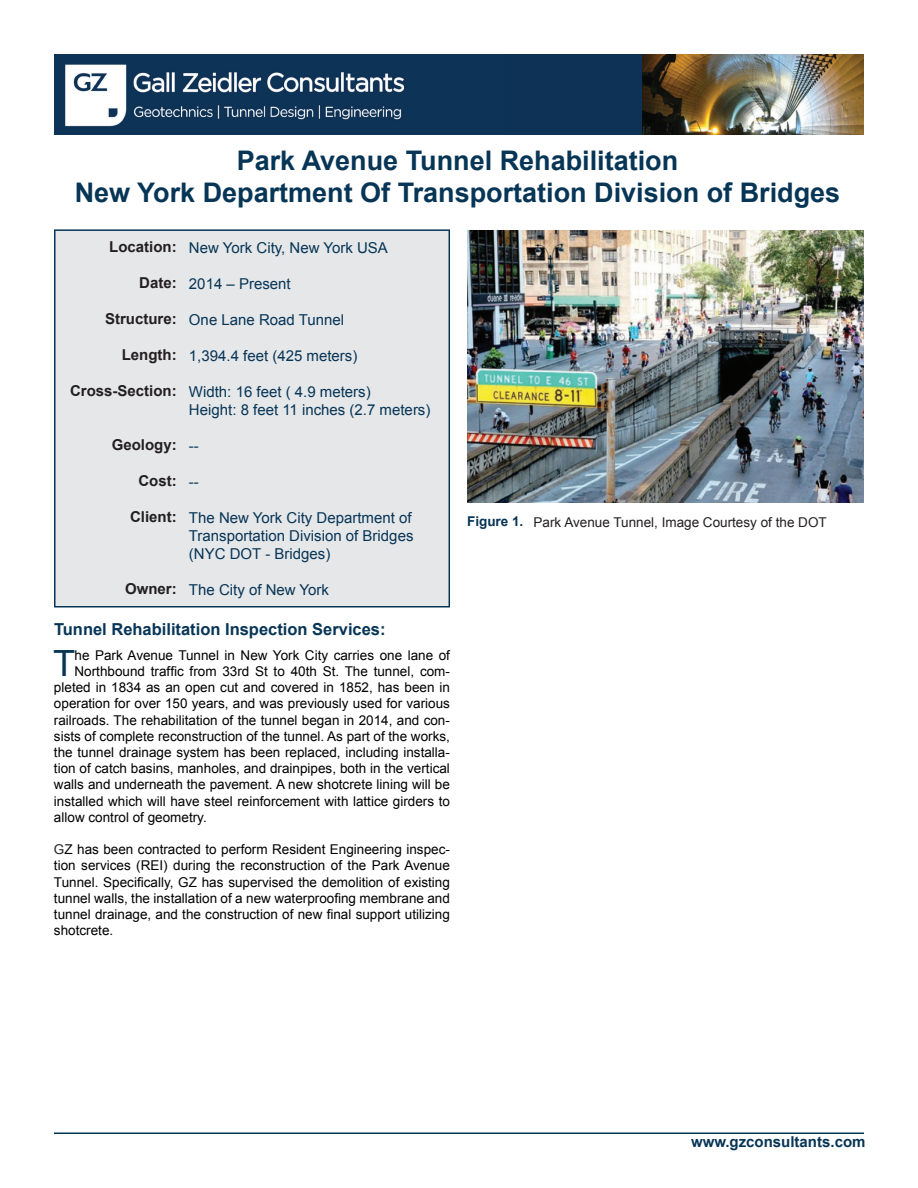
<style>
.page{position:relative;width:918px;height:1188px;background:#fff}
.page>*{position:absolute;margin:0;border:0;box-sizing:border-box;transform-origin:0 0}
.t1{font:36.15px "Arial";color:#073556}
.t2{font:700 27px/32.4px "Arial";color:#073556;text-align:center}
.t3{font:700 16.5px "Arial";color:#073556}
.t4{font:15px/18px "Arial";color:#073556}
.t5{font:700 15px "Arial";color:#231f20}
.t6{font:700 15px "Arial";color:#073556}
.t7{font:13.5px/16.2px "Arial";color:#000;text-align:justify}
.t8{font:13.5px "Arial";color:#231f20}
.s1{font-weight:700;color:#073556}
.s2{color:#231f20}
</style>
<div class="page">
<img style="left:642px;top:54px;width:222px;height:81px">
<div style="left:54px;top:229px;width:396px;height:379px;background:#e6e7e9;border:2px solid #073556"></div>
<hr style="left:54px;top:1132px;width:810px;height:2px;background:#073556">
<img style="left:468px;top:230px;width:396px;height:272px">
<img style="left:54px;top:54px;width:451px;height:81px">
<div style="left:505px;top:54px;width:137px;height:81px;background:#0d3256"></div>
<h2 class="t2" style="left:75px;top:145px;width:767px">Park Avenue Tunnel Rehabilitation<br>New York Department Of Transportation Division of Bridges</h2>
<p class="t5" style="left:109px;top:237px;width:69px">Location:</p>
<p class="t5" style="left:139px;top:273px;width:39px">Date:</p>
<p class="t5" style="left:105px;top:309px;width:73px">Structure:</p>
<p class="t5" style="left:122px;top:345px;width:56px">Length:</p>
<p class="t5" style="left:70px;top:381px;width:108px">Cross-Section:</p>
<p class="t4" style="left:189px;top:239px;width:200px">New York City, New York USA</p>
<p class="t4" style="left:189px;top:275px;width:103px">2014 – Present</p>
<p class="t4" style="left:189px;top:311px;width:157px">One Lane Road Tunnel</p>
<p class="t4" style="left:189px;top:347px;width:170px">1,394.4 feet (425 meters)</p>
<p class="t4" style="left:189px;top:383px;width:243px">Width: 16 feet ( 4.9 meters)<br>Height: 8 feet 11 inches (2.7 meters)</p>
<p class="t4" style="left:189px;top:437px;width:11px">--</p>
<p class="t4" style="left:189px;top:473px;width:11px">--</p>
<p class="t4" style="left:189px;top:509px;width:226px">The New York City Department of<br>Transportation Division of Bridges (NYC DOT - Bridges)</p>
<p class="t4" style="left:189px;top:581px;width:142px">The City of New York</p>
<p class="t5" style="left:112px;top:435px;width:67px">Geology:</p>
<p class="t5" style="left:138px;top:471px;width:40px">Cost:</p>
<p class="t5" style="left:130px;top:507px;width:48px">Client:</p>
<p class="t8" style="left:467px;top:513px;width:361px"><span class="s1">Figure 1.</span> Park Avenue Tunnel, Image Courtesy of the DOT</p>
<p class="t5" style="left:125px;top:579px;width:53px">Owner:</p>
<p class="t3" style="left:54px;top:618px;width:333px">Tunnel Rehabilitation Inspection Services:</p>
<h1 class="t1" style="left:53px;top:640px;width:24px">T</h1>
<p class="t7" style="left:75px;top:647px;width:377px">he Park Avenue Tunnel in New York City carries one lane of</p>
<p class="t7" style="left:75px;top:663px;width:377px">Northbound traffic from 33rd St to 40th St. The tunnel, com-</p>
<p class="t7" style="left:54px;top:679px;width:397px">pleted in 1834 as an open cut and covered in 1852, has been in</p>
<p class="t7" style="left:54px;top:696px;width:397px">operation for over 150 years, and was previously used for various</p>
<p class="t7" style="left:54px;top:712px;width:397px">railroads. The rehabilitation of the tunnel began in 2014, and con-</p>
<p class="t7" style="left:54px;top:728px;width:397px">sists of complete reconstruction of the tunnel. As part of the works,</p>
<p class="t7" style="left:54px;top:744px;width:397px">the tunnel drainage system has been replaced, including installa-</p>
<p class="t7" style="left:54px;top:760px;width:397px">tion of catch basins, manholes, and drainpipes, both in the vertical</p>
<p class="t7" style="left:54px;top:777px;width:397px">walls and underneath the pavement. A new shotcrete lining will be</p>
<p class="t7" style="left:54px;top:793px;width:397px">installed which will have steel reinforcement with lattice girders to</p>
<p class="t7" style="left:54px;top:809px;width:154px">allow control of geometry.</p>
<p class="t7" style="left:54px;top:841px;width:397px"><span class="s2">G</span>Z has been contracted to perform Resident Engineering inspec&shy;tion services (REI) during the reconstruction of the Park Avenue Tunnel. Specifically, GZ has supervised the demolition of existing tunnel walls, the installation of a new waterproofing membrane and tunnel drainage, and the construction of new final support utilizing shotcrete.</p>
<p class="t6" style="left:691px;top:1132px;width:176px">www.gzconsultants.com</p>
</div>
